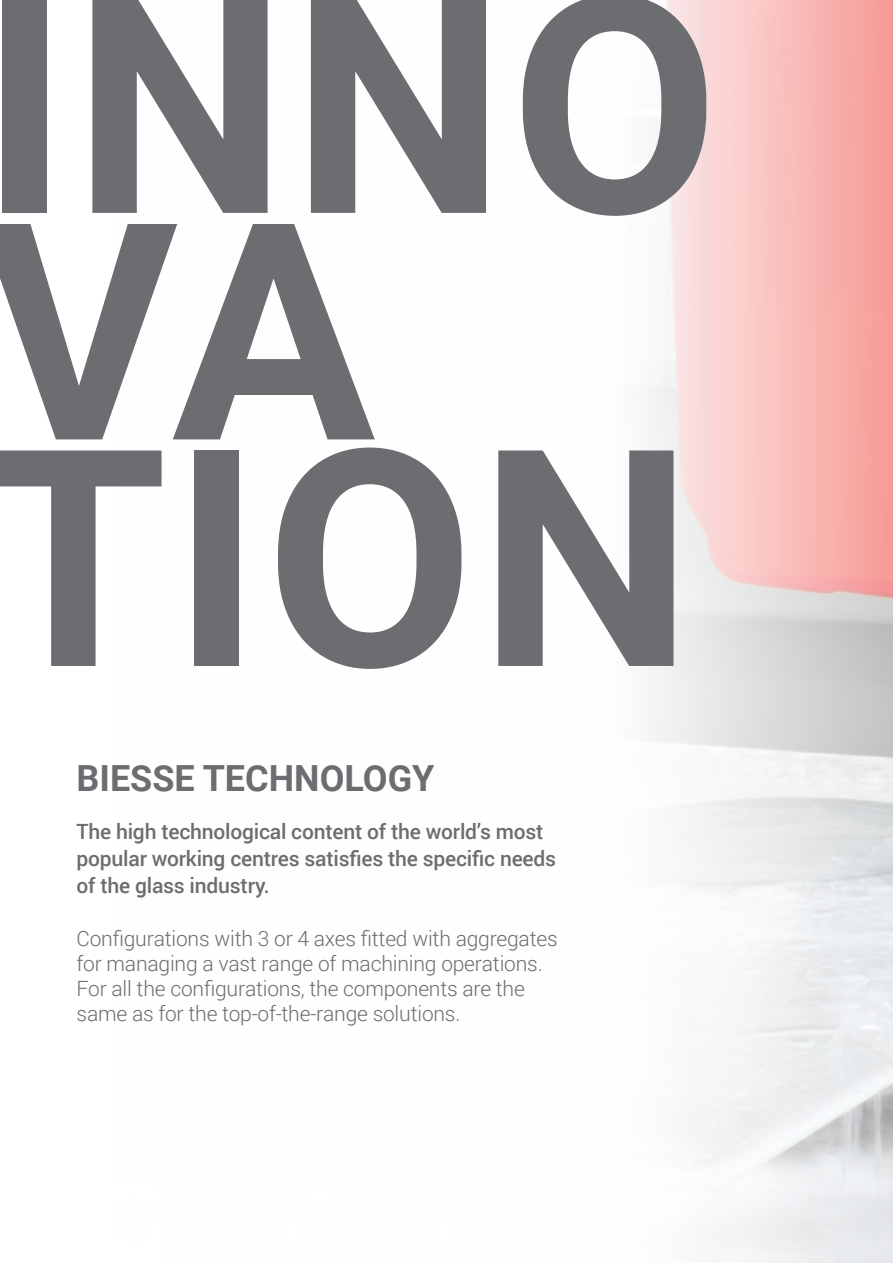
<style>
.page{position:relative;width:893px;height:1263px;background:#fff}
.page>*{position:absolute;margin:0;border:0;box-sizing:border-box;transform-origin:0 0}
.t1{font:700 303px "Roboto";letter-spacing:.015em;color:#6c6d70}
.t2{font:700 36px "Roboto";color:#6c6d70}
.t3{font:300 21px/25.2px "Roboto";letter-spacing:-.01em;color:#6c6d70}
.t4{font:500 21px/27px "Roboto";letter-spacing:-.01em;color:#6c6d70}
</style>
<div class="page">
<p class="t1" style="left:-20px;top:-107px;width:741px">INNO</p>
<p class="t1" style="left:-20px;top:119px;width:397px">VA</p>
<p class="t1" style="left:-20px;top:346px;width:714px">TION</p>
<p class="t2" style="left:77px;top:753px;width:359px">BIESSE TECHNOLOGY</p>
<p class="t4" style="left:77px;top:817px;width:481px">The high technological content of the world’s most popular working centres satisfies the specific needs of the glass industry.</p>
<p class="t3" style="left:77px;top:925px;width:483px">Configurations with 3 or 4 axes fitted with aggregates for managing a vast range of machining operations.</p>
<p class="t3" style="left:77px;top:975px;width:450px">For all the configurations, the components are the same as for the top-of-the-range solutions.</p>
</div>
